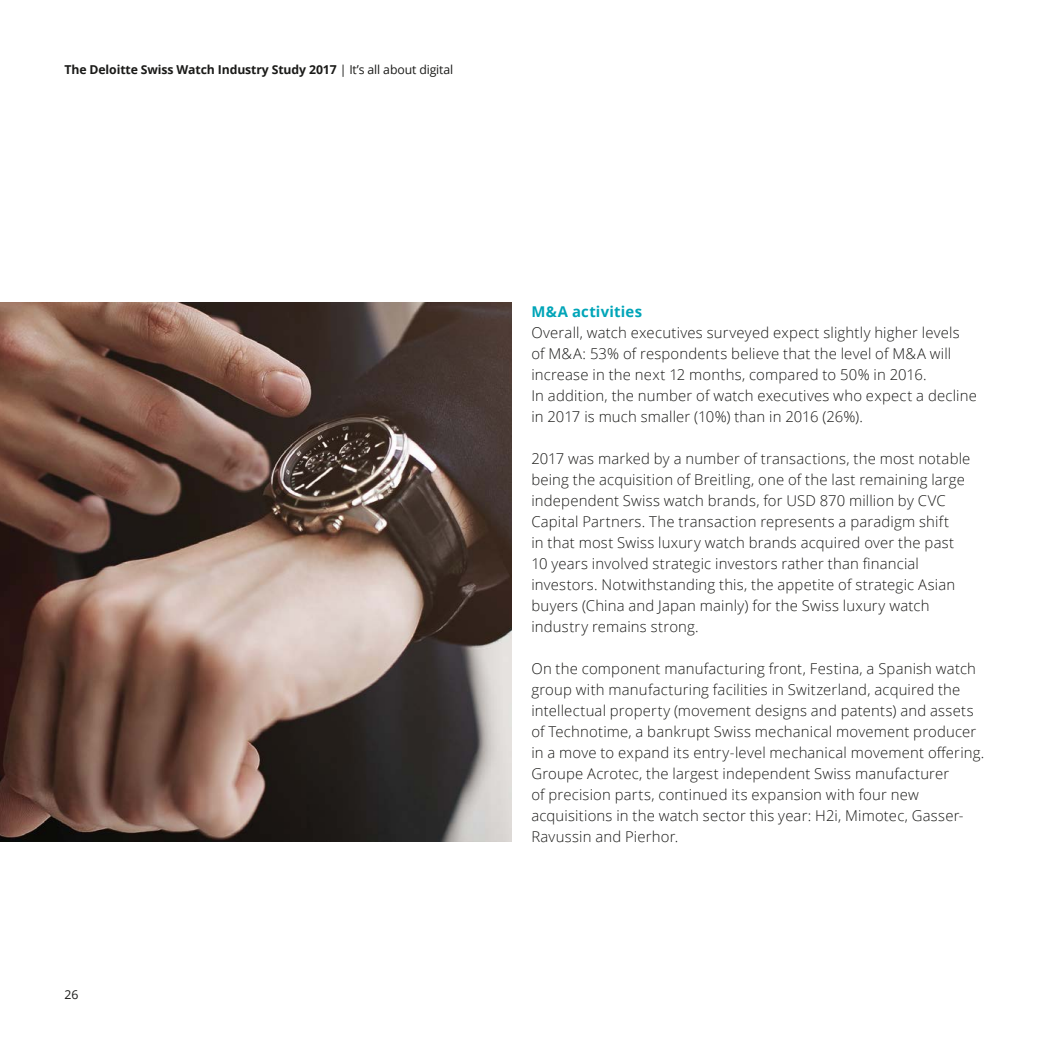
<style>
.page{position:relative;width:1042px;height:1042px;background:#fff}
.page>*{position:absolute;margin:0;border:0;box-sizing:border-box;transform-origin:0 0}
.t1{font:300 14.88px/21px "Open Sans";letter-spacing:.015em;color:#1a1a18}
.t2{font:700 14.88px "Open Sans";letter-spacing:.015em;color:#00a5b8}
.t3{font:700 12.25px "Open Sans";letter-spacing:-.01em;color:#1a1a18}
.t4{font:12.25px "Open Sans";color:#1a1a18}
.s1{font-weight:400}
</style>
<div class="page">
<img style="left:0;top:303px;width:511px;height:538px">
<p class="t3" style="left:64px;top:61px;width:390px">The Deloitte Swiss Watch Industry Study 2017 <span class="s1">| It’s all about digital</span></p>
<p class="t4" style="left:64px;top:985px;width:15px">26</p>
<p class="t2" style="left:531px;top:301px;width:112px">M&amp;A activities</p>
<p class="t1" style="left:531px;top:321px;width:447px">Overall, watch executives surveyed expect slightly higher levels<br>of M&amp;A: 53% of respondents believe that the level of M&amp;A will increase in the next 12 months, compared to 50% in 2016.<br>In addition, the number of watch executives who expect a decline in 2017 is much smaller (10%) than in 2016 (26%).</p>
<p class="t1" style="left:531px;top:447px;width:440px">2017 was marked by a number of transactions, the most notable being the acquisition of Breitling, one of the last remaining large independent Swiss watch brands, for USD 870 million by CVC Capital Partners. The transaction represents a paradigm shift<br>in that most Swiss luxury watch brands acquired over the past 10 years involved strategic investors rather than financial investors. Notwithstanding this, the appetite of strategic Asian buyers (China and Japan mainly) for the Swiss luxury watch industry remains strong.</p>
<p class="t1" style="left:531px;top:657px;width:454px">On the component manufacturing front, Festina, a Spanish watch group with manufacturing facilities in Switzerland, acquired the intellectual property (movement designs and patents) and assets of Technotime, a bankrupt Swiss mechanical movement producer in a move to expand its entry-level mechanical movement offering.<br>Groupe Acrotec, the largest independent Swiss manufacturer<br>of precision parts, continued its expansion with four new acquisitions in the watch sector this year: H2i, Mimotec, Gasser-Ravussin and Pierhor.</p>
</div>
